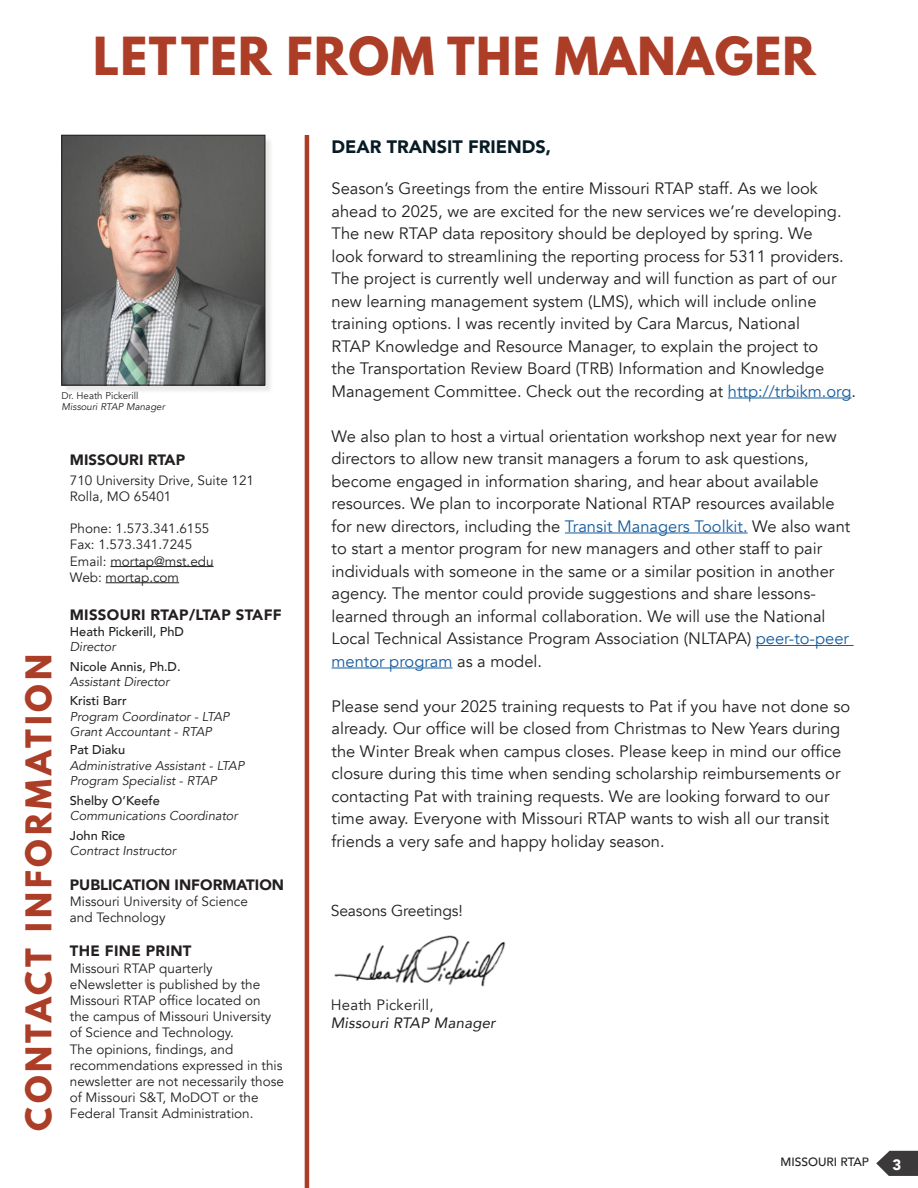
<style>
.page{position:relative;width:918px;height:1188px;background:#fff}
.page>*{position:absolute;margin:0;border:0;box-sizing:border-box;transform-origin:0 0}
.t1{font:700 46.5px "League Spartan";letter-spacing:.025em;color:#ac3d27}
.t2{font:700 31.5px "League Spartan";letter-spacing:.125em;color:#ac3d27}
.t3{font:900 18px "Avenir";color:#071b24}
.t4{font:16.5px/22.5px "Avenir";color:#231f20}
.t5{font:15.75px "Avenir";letter-spacing:-.01em;color:#231f20}
.t6{font:900 15px "Avenir";color:#231f20}
.t7{font:900 15px "Avenir";letter-spacing:.02em;color:#231f20}
.t8{font:italic 15px "Avenir";letter-spacing:.015em;color:#231f20}
.t9{font:15px "Avenir";letter-spacing:.015em;color:#231f20}
.t10{font:900 15px "Avenir";color:#fff}
.t11{font:13.5px/16.2px "Avenir";color:#231f20}
.t12{font:italic 12.75px/15.3px "Avenir";color:#231f20}
.t13{font:500 12.75px/15.3px "Avenir";color:#231f20}
.t14{font:500 12px "Avenir";color:#231f20}
.t15{font:italic 9.75px "Avenir";color:#231f20}
.t16{font:9.75px "Avenir";color:#231f20}
.s1{font-weight:400;font-style:italic}
.s2{color:#175d9e}
</style>
<div class="page">
<svg style="left:876px;top:1151px;width:42px;height:25px"></svg>
<div style="left:64px;top:137px;width:210px;height:257px;background:#231f20;opacity:.1"></div>
<img style="left:64px;top:137px;width:199px;height:246px">
<div style="left:62px;top:135px;width:203px;height:250px;border:1px solid #231f20"></div>
<hr style="left:110px;top:566px;width:104px;height:1px;background:#231f20">
<hr style="left:106px;top:582px;width:73px;height:1px;background:#231f20">
<hr style="left:305px;top:135px;width:4px;height:1053px;background:#ac3d27">
<img style="left:334px;top:935px;width:172px;height:52px">
<hr style="left:728px;top:398px;width:124px;height:1px;background:#175d9e">
<hr style="left:565px;top:533px;width:183px;height:1px;background:#175d9e">
<hr style="left:756px;top:645px;width:98px;height:1px;background:#175d9e">
<hr style="left:332px;top:668px;width:121px;height:1px;background:#175d9e">
<p class="t1" style="left:93px;top:20px;width:724px">LETTER FROM THE MANAGER</p>
<p class="t16" style="left:62px;top:389px;width:78px">Dr. Heath Pickerill</p>
<p class="t15" style="left:62px;top:401px;width:105px">Missouri RTAP Manager</p>
<p class="t2" style="left:14px;top:1131px;width:478px;rotate:-90deg">CONTACT INFORMATION</p>
<p class="t6" style="left:70px;top:447px;width:117px">MISSOURI RTAP</p>
<p class="t11" style="left:70px;top:472px;width:186px">710 University Drive, Suite 121</p>
<p class="t11" style="left:70px;top:488px;width:103px">Rolla, MO 65401</p>
<p class="t11" style="left:70px;top:521px;width:141px">Phone: 1.573.341.6155</p>
<p class="t11" style="left:70px;top:537px;width:124px">Fax: 1.573.341.7245</p>
<p class="t11" style="left:70px;top:553px;width:145px">Email: mortap@mst.edu</p>
<p class="t11" style="left:70px;top:569px;width:111px">Web: mortap.com</p>
<p class="t7" style="left:70px;top:602px;width:213px">MISSOURI RTAP/LTAP STAFF</p>
<p class="t13" style="left:70px;top:623px;width:116px">Heath Pickerill, PhD</p>
<p class="t12" style="left:70px;top:639px;width:47px">Director</p>
<p class="t13" style="left:70px;top:658px;width:112px">Nicole Annis, Ph.D.<br><span class="s1">Assistant Director</span></p>
<p class="t13" style="left:70px;top:693px;width:59px">Kristi Barr</p>
<p class="t12" style="left:70px;top:709px;width:161px">Program Coordinator - LTAP<br>Grant Accountant - RTAP</p>
<p class="t13" style="left:70px;top:741px;width:57px">Pat Diaku</p>
<p class="t12" style="left:70px;top:758px;width:176px">Administrative Assistant - LTAP</p>
<p class="t12" style="left:70px;top:773px;width:148px">Program Specialist - RTAP</p>
<p class="t13" style="left:70px;top:792px;width:91px">Shelby O’Keefe</p>
<p class="t12" style="left:70px;top:808px;width:169px">Communications Coordinator</p>
<p class="t13" style="left:70px;top:827px;width:57px">John Rice</p>
<p class="t12" style="left:70px;top:843px;width:108px">Contract Instructor</p>
<p class="t6" style="left:70px;top:872px;width:216px">PUBLICATION INFORMATION</p>
<p class="t11" style="left:70px;top:894px;width:180px">Missouri University of Science</p>
<p class="t11" style="left:70px;top:910px;width:97px">and Technology</p>
<p class="t7" style="left:70px;top:938px;width:123px">THE FINE PRINT</p>
<p class="t11" style="left:70px;top:960px;width:216px">Missouri RTAP quarterly eNewsletter is published by the<br>Missouri RTAP office located on<br>the campus of Missouri University of Science and Technology.<br>The opinions, findings, and recommendations expressed in this newsletter are not necessarily those of Missouri S&amp;T, MoDOT or the<br>Federal Transit Administration.</p>
<p class="t3" style="left:332px;top:131px;width:221px">DEAR TRANSIT FRIENDS,</p>
<p class="t4" style="left:332px;top:178px;width:526px">Season’s Greetings from the entire Missouri RTAP staff. As we look ahead to 2025, we are excited for the new services we’re developing.<br>The new RTAP data repository should be deployed by spring. We<br>look forward to streamlining the reporting process for 5311 providers.<br>The project is currently well underway and will function as part of our new learning management system (LMS), which will include online training options. I was recently invited by Cara Marcus, National<br>RTAP Knowledge and Resource Manager, to explain the project to<br>the Transportation Review Board (TRB) Information and Knowledge Management Committee. Check out the recording at <span class="s2">http://trbikm.org</span>.</p>
<p class="t4" style="left:332px;top:425px;width:520px">We also plan to host a virtual orientation workshop next year for new directors to allow new transit managers a forum to ask questions, become engaged in information sharing, and hear about available resources. We plan to incorporate National RTAP resources available for new directors, including the <span class="s2">Transit Managers Toolkit.</span> We also want to start a mentor program for new managers and other staff to pair individuals with someone in the same or a similar position in another agency. The mentor could provide suggestions and share lessons&shy;learned through an informal collaboration. We will use the National Local Technical Assistance Program Association (NLTAPA) <span class="s2">peer-to-peer mentor program</span> as a model.</p>
<p class="t4" style="left:332px;top:695px;width:520px">Please send your 2025 training requests to Pat if you have not done so already. Our office will be closed from Christmas to New Years during the Winter Break when campus closes. Please keep in mind our office closure during this time when sending scholarship reimbursements or contacting Pat with training requests. We are looking forward to our time away. Everyone with Missouri RTAP wants to wish all our transit friends a very safe and happy holiday season.</p>
<p class="t5" style="left:331px;top:901px;width:134px">Seasons Greetings!</p>
<p class="t9" style="left:331px;top:995px;width:104px">Heath Pickerill,</p>
<p class="t8" style="left:331px;top:1014px;width:166px">Missouri RTAP Manager</p>
<p class="t14" style="left:781px;top:1151px;width:90px">MISSOURI RTAP</p>
<p class="t10" style="left:892px;top:1151px;width:10px">3</p>
</div>
